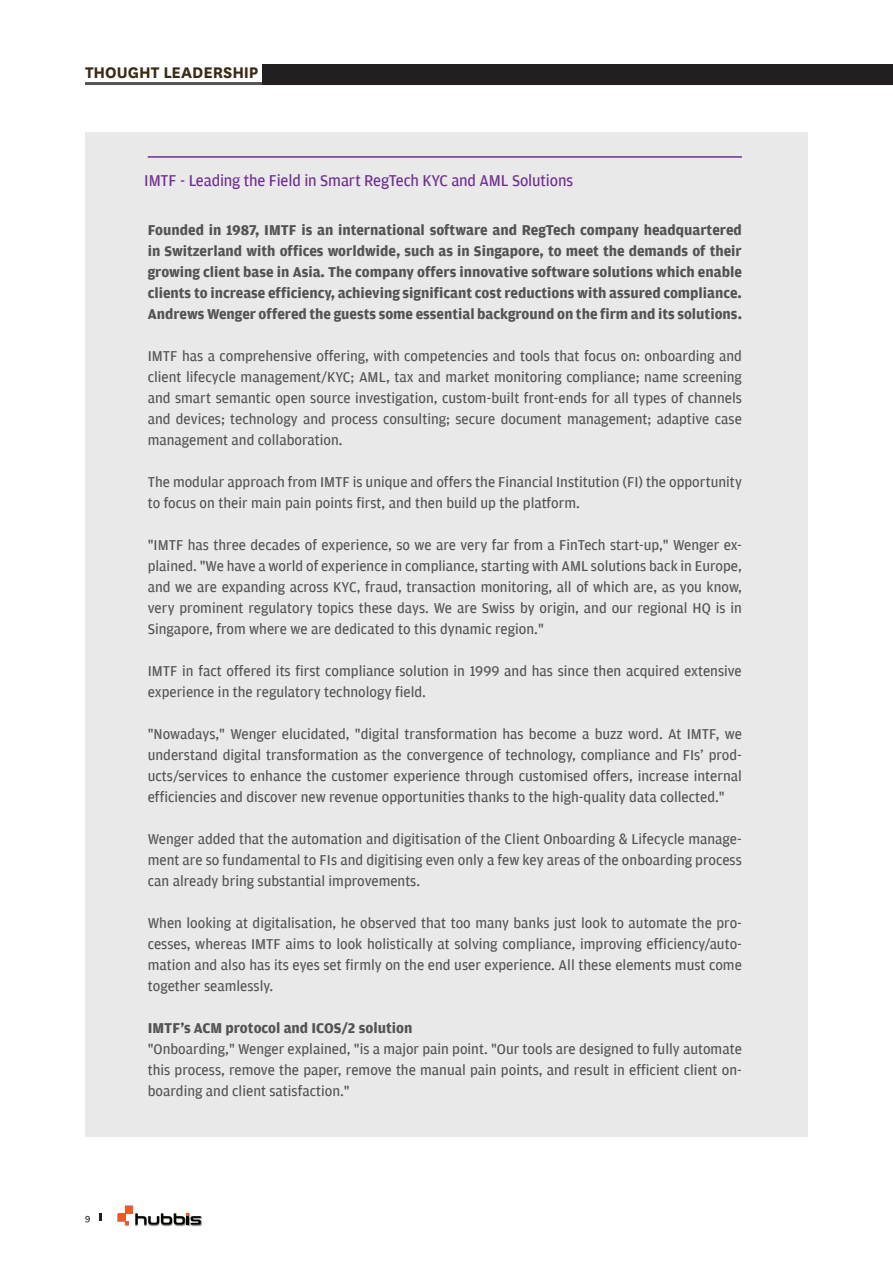
<style>
.page{position:relative;width:893px;height:1263px;background:#fff}
.page>*{position:absolute;margin:0;border:0;box-sizing:border-box;transform-origin:0 0}
.t1{font:700 18px "National";letter-spacing:-.005em;color:#3b2a13}
.t2{font:16.5px "Amplitude";letter-spacing:-.01em;color:#6f2d8f}
.t3{font:15px/21px "Amplitude";color:#535355;text-align:justify}
.t4{font:700 15px/21px "Amplitude";color:#535355;text-align:justify}
.t5{font:10.5px "National";color:#231f20}
</style>
<div class="page">
<img style="left:117px;top:1205px;width:85px;height:21px">
<svg style="left:135px;top:1213px;width:66px;height:11px"></svg>
<div style="left:126px;top:1206px;width:7px;height:7px;background:#f15924"></div>
<div style="left:118px;top:1213px;width:8px;height:8px;background:#f15924"></div>
<svg style="left:100px;top:1214px;width:2px;height:7px"></svg>
<div style="left:85px;top:132px;width:722px;height:1005px;background:#e9e9e9"></div>
<hr style="left:148px;top:156px;width:594px;height:2px;background:#6e2f90">
<hr style="left:85px;top:82px;width:808px;height:3px;background:#535355">
<div style="left:263px;top:65px;width:630px;height:20px;background:#231f20"></div>
<p class="t1" style="left:85px;top:59px;width:175px">THOUGHT LEADERSHIP</p>
<p class="t2" style="left:144px;top:172px;width:430px">IMTF - Leading the Field in Smart RegTech KYC and AML Solutions</p>
<p class="t5" style="left:85px;top:1211px;width:7px">9</p>
<p class="t4" style="left:148px;top:220px;width:596px">Founded in 1987, IMTF is an international software and RegTech company headquartered in Switzerland with offices worldwide, such as in Singapore, to meet the demands of their growing client base in Asia. The company offers innovative software solutions which enable clients to increase efficiency, achieving significant cost reductions with assured compliance.<br>Andrews Wenger offered the guests some essential background on the firm and its solutions.</p>
<p class="t3" style="left:148px;top:346px;width:596px">IMTF has a comprehensive offering, with competencies and tools that focus on: onboarding and client lifecycle management/KYC; AML, tax and market monitoring compliance; name screening and smart semantic open source investigation, custom-built front-ends for all types of channels and devices; technology and process consulting; secure document management; adaptive case management and collaboration.</p>
<p class="t3" style="left:148px;top:472px;width:596px">The modular approach from IMTF is unique and offers the Financial Institution (FI) the opportunity to focus on their main pain points first, and then build up the platform.</p>
<p class="t3" style="left:148px;top:535px;width:596px">"IMTF has three decades of experience, so we are very far from a FinTech start-up," Wenger ex&shy;plained. "We have a world of experience in compliance, starting with AML solutions back in Europe, and we are expanding across KYC, fraud, transaction monitoring, all of which are, as you know, very prominent regulatory topics these days. We are Swiss by origin, and our regional HQ is in Singapore, from where we are dedicated to this dynamic region."</p>
<p class="t3" style="left:148px;top:661px;width:596px">IMTF in fact offered its first compliance solution in 1999 and has since then acquired extensive experience in the regulatory technology field.</p>
<p class="t3" style="left:148px;top:724px;width:596px">"Nowadays," Wenger elucidated, "digital transformation has become a buzz word. At IMTF, we understand digital transformation as the convergence of technology, compliance and FIs' prod&shy;ucts/services to enhance the customer experience through customised offers, increase internal efficiencies and discover new revenue opportunities thanks to the high-quality data collected."</p>
<p class="t3" style="left:148px;top:829px;width:596px">Wenger added that the automation and digitisation of the Client Onboarding &amp; Lifecycle manage&shy;ment are so fundamental to FIs and digitising even only a few key areas of the onboarding process can already bring substantial improvements.</p>
<p class="t3" style="left:148px;top:913px;width:596px">When looking at digitalisation, he observed that too many banks just look to automate the pro&shy;cesses, whereas IMTF aims to look holistically at solving compliance, improving efficiency/auto&shy;mation and also has its eyes set firmly on the end user experience. All these elements must come together seamlessly.</p>
<p class="t4" style="left:148px;top:1018px;width:266px">IMTF's ACM protocol and ICOS/2 solution</p>
<p class="t3" style="left:148px;top:1039px;width:596px">"Onboarding," Wenger explained, "is a major pain point. "Our tools are designed to fully automate this process, remove the paper, remove the manual pain points, and result in efficient client on&shy;boarding and client satisfaction."</p>
</div>
